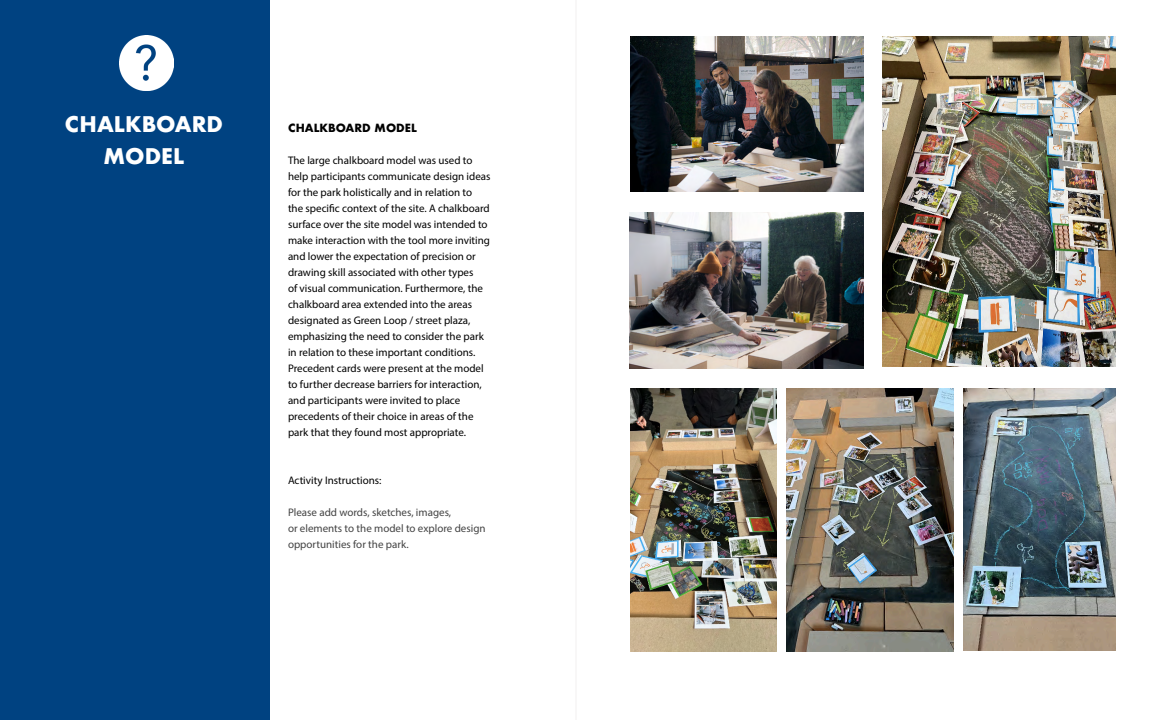
<style>
.page{position:relative;width:1152px;height:720px;background:#fff}
.page>*{position:absolute;margin:0;border:0;box-sizing:border-box;transform-origin:0 0}
.Section_Heading{font:700 21px/32px "Futura";color:#fff;text-align:center}
.t1{font:11px/16px "Myriad Pro";color:#000}
.t2{font:11px/16px "Myriad Pro";color:#434343}
.t3{font:700 11px "Futura";color:#000}
</style>
<div class="page">
<div style="left:0;top:0;width:270px;height:720px;background:#004281"></div>
<img style="left:119px;top:36px;width:55px;height:55px">
<img style="left:630px;top:36px;width:234px;height:156px">
<img style="left:630px;top:212px;width:234px;height:156px">
<img style="left:882px;top:36px;width:234px;height:330px">
<img style="left:630px;top:388px;width:147px;height:263px">
<img style="left:963px;top:388px;width:153px;height:262px">
<img style="left:786px;top:388px;width:167px;height:263px">
<hr style="left:576px;top:0;width:1px;height:720px;background:#210b0d">
<p class="Section_Heading" style="left:65px;top:108px;width:160px">CHALKBOARD<br>MODEL</p>
<p class="t3" style="left:288px;top:120px;width:130px">CHALKBOARD MODEL</p>
<p class="t1" style="left:288px;top:152px;width:204px">The large chalkboard model was used to help participants communicate design ideas for the park holistically and in relation to<br>the specific context of the site. A chalkboard surface over the site model was intended to make interaction with the tool more inviting and lower the expectation of precision or drawing skill associated with other types<br>of visual communication. Furthermore, the chalkboard area extended into the areas designated as Green Loop / street plaza, emphasizing the need to consider the park in relation to these important conditions.<br>Precedent cards were present at the model to further decrease barriers for interaction, and participants were invited to place precedents of their choice in areas of the park that they found most appropriate.</p>
<p class="t1" style="left:288px;top:472px;width:95px">Activity Instructions:</p>
<p class="t2" style="left:288px;top:504px;width:165px">Please add words, sketches, images,</p>
<p class="t2" style="left:288px;top:520px;width:199px">or elements to the model to explore design opportunities for the park.</p>
</div>
